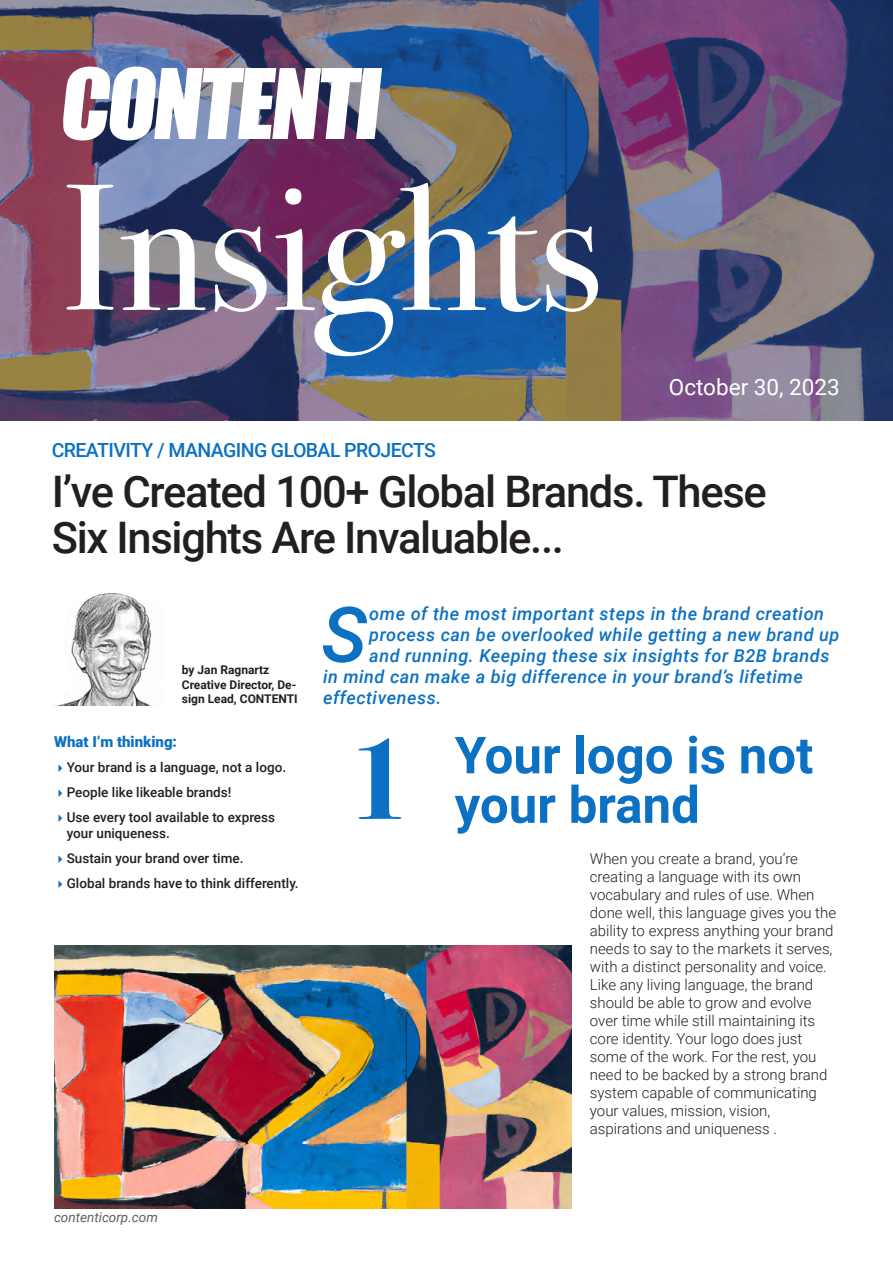
<style>
.page{position:relative;width:893px;height:1263px;background:#fff}
.page>*{position:absolute;margin:0;border:0;box-sizing:border-box;transform-origin:0 0}
.t1{font:180px "Bodoni Svty Two ITCTT";color:#fff}
.t2{font:700 120px "Bodoni Svty Two ITCTT";color:#0c71c3}
.t3{font:italic 500 77.1px "Roboto";color:#0c71c3}
.t4{font:700 51px "Roboto";color:#0c71c3}
.t5{font:500 43.5px "Roboto";letter-spacing:-.03em;color:#231f20}
.t6{font:22.5px "Roboto";color:#fff}
.t7{font:500 19.5px "Roboto";letter-spacing:-.03em;color:#0c71c3}
.t8{font:italic 500 18px "Roboto";letter-spacing:.03em;color:#0c71c3}
.t9{font:300 15px/18px "Roboto";color:#231f20}
.t10{font:900 15px "Roboto";color:#0c71c3}
.t11{font:500 13.5px/16.5px "Roboto";color:#231f20}
.t12{font:italic 13.5px "Roboto";color:#5f5f62}
.t13{font:700 12px/14.4px "Roboto";color:#231f20}
</style>
<div class="page">
<img style="left:0;top:0;width:893px;height:421px">
<svg style="left:63px;top:67px;width:319px;height:73px"></svg>
<img style="left:54px;top:593px;width:98px;height:113px">
<img style="left:55px;top:946px;width:516px;height:263px">
<p class="t1" style="left:62px;top:101px;width:543px">Insights</p>
<p class="t7" style="left:52px;top:436px;width:386px">CREATIVITY / MANAGING GLOBAL PROJECTS</p>
<p class="t6" style="left:669px;top:371px;width:172px">October 30, 2023</p>
<p class="t5" style="left:52px;top:461px;width:717px">I’ve Created 100+ Global Brands. These</p>
<p class="t5" style="left:52px;top:507px;width:514px">Six Insights Are Invaluable...</p>
<p class="t13" style="left:182px;top:662px;width:89px">by Jan Ragnartz</p>
<p class="t13" style="left:182px;top:677px;width:117px">Creative Director, De&shy;sign Lead, CONTENTI</p>
<p class="t10" style="left:54px;top:731px;width:125px">What I’m thinking:</p>
<p class="t11" style="left:67px;top:758px;width:221px">Your brand is a language, not a logo.</p>
<p class="t11" style="left:67px;top:783px;width:166px">People like likeable brands!</p>
<p class="t11" style="left:67px;top:808px;width:210px">Use every tool available to express your uniqueness.</p>
<p class="t11" style="left:67px;top:850px;width:178px">Sustain your brand over time.</p>
<p class="t11" style="left:67px;top:875px;width:233px">Global brands have to think differently.</p>
<p class="t3" style="left:321px;top:580px;width:47px">S</p>
<p class="t8" style="left:369px;top:601px;width:456px">ome of the most important steps in the brand creation</p>
<p class="t8" style="left:369px;top:622px;width:472px">process can be overlooked while getting a new brand up</p>
<p class="t8" style="left:369px;top:643px;width:462px">and running. Keeping these six insights for B2B brands</p>
<p class="t8" style="left:323px;top:664px;width:481px">in mind can make a big difference in your brand’s lifetime</p>
<p class="t8" style="left:323px;top:685px;width:120px">effectiveness.</p>
<p class="t2" style="left:345px;top:679px;width:69px">1</p>
<p class="t4" style="left:455px;top:719px;width:360px">Your logo is not</p>
<p class="t4" style="left:455px;top:769px;width:247px">your brand</p>
<p class="t9" style="left:590px;top:849px;width:248px">When you create a brand, you’re creating a language with its own vocabulary and rules of use. When done well, this language gives you the ability to express anything your brand needs to say to the markets it serves, with a distinct personality and voice.<br>Like any living language, the brand should be able to grow and evolve over time while still maintaining its core identity. Your logo does just some of the work. For the rest, you need to be backed by a strong brand system capable of communicating your values, mission, vision, aspirations and uniqueness .</p>
<p class="t12" style="left:54px;top:1208px;width:105px">contenticorp.com</p>
</div>
